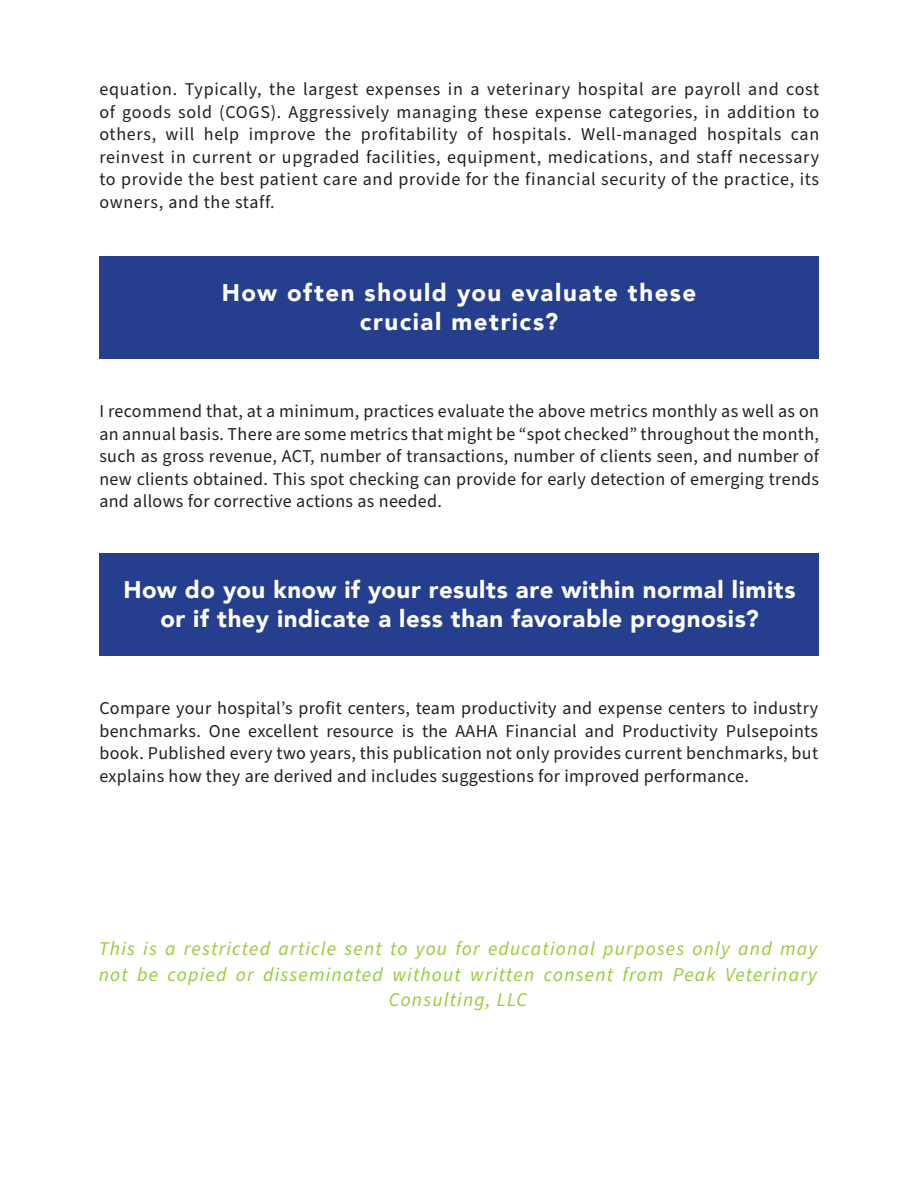
<style>
.page{position:relative;width:918px;height:1188px;background:#fff}
.page>*{position:absolute;margin:0;border:0;box-sizing:border-box;transform-origin:0 0}
.t1{font:900 24px/28.8px "Avenir";letter-spacing:.025em;color:#fff;text-align:center}
.t2{font:900 24px "Avenir";letter-spacing:.06em;color:#fff}
.t3{font:900 24px "Avenir";letter-spacing:.065em;color:#fff}
.t4{font:italic 19.5px/25.5px "Source Sans Pro";letter-spacing:.06em;color:#99ca3b;text-align:center}
.t5{font:18px/22.5px "Source Sans Pro";letter-spacing:.02em;color:#231f20;text-align:justify}
</style>
<div class="page">
<div style="left:99px;top:256px;width:720px;height:103px;background:#253f8e"></div>
<div style="left:99px;top:553px;width:720px;height:102px;background:#253f8e"></div>
<p class="t5" style="left:99px;top:78px;width:721px">equation. Typically, the largest expenses in a veterinary hospital are payroll and cost of goods sold (COGS). Aggressively managing these expense categories, in addition to others, will help improve the profitability of hospitals. Well-managed hospitals can reinvest in current or upgraded facilities, equipment, medications, and staff necessary to provide the best patient care and provide for the financial security of the practice, its owners, and the staff.</p>
<p class="t2" style="left:222px;top:273px;width:476px">How often should you evaluate these</p>
<p class="t3" style="left:360px;top:301px;width:200px">crucial metrics?</p>
<p class="t5" style="left:99px;top:401px;width:721px">I recommend that, at a minimum, practices evaluate the above metrics monthly as well as on an annual basis. There are some metrics that might be “spot checked” throughout the month, such as gross revenue, ACT, number of transactions, number of clients seen, and number of new clients obtained. This spot checking can provide for early detection of emerging trends and allows for corrective actions as needed.</p>
<p class="t1" style="left:124px;top:575px;width:674px">How do you know if your results are within normal limits or if they indicate a less than favorable prognosis?</p>
<p class="t5" style="left:99px;top:698px;width:720px">Compare your hospital’s profit centers, team productivity and expense centers to industry benchmarks. One excellent resource is the AAHA Financial and Productivity Pulsepoints book. Published every two years, this publication not only provides current benchmarks, but explains how they are derived and includes suggestions for improved performance.</p>
<p class="t4" style="left:99px;top:936px;width:720px">This is a restricted article sent to you for educational purposes only and may not be copied or disseminated without written consent from Peak Veterinary<br>Consulting, LLC</p>
</div>
